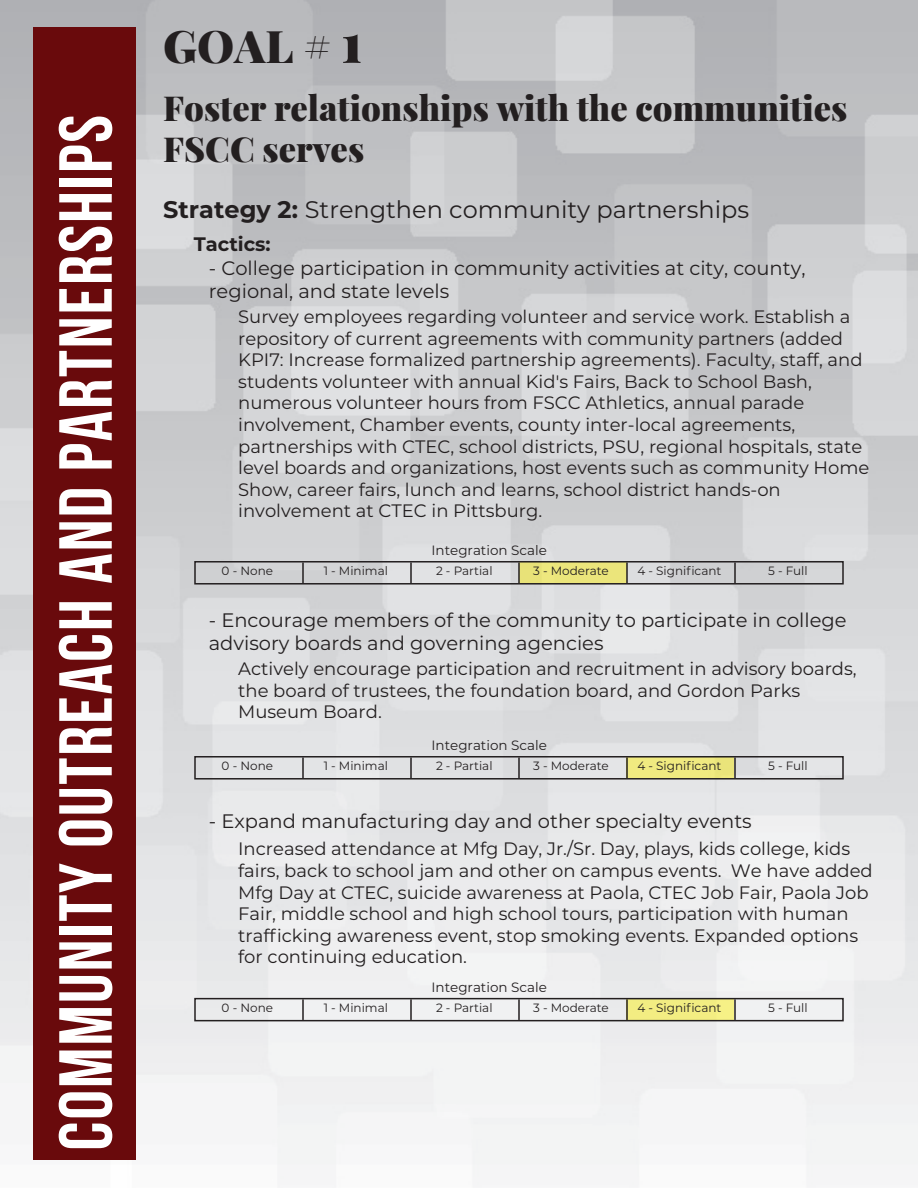
<style>
.page{position:relative;width:918px;height:1188px;background:#fff}
.page>*{position:absolute;margin:0;border:0;box-sizing:border-box;transform-origin:0 0}
.t1{font:75px "Bebas Neue";letter-spacing:.025em;color:#fff}
.t2{font:900 45px "Playfair Display";color:#231f20}
.t3{font:900 34.5px/41.4px "Playfair Display";color:#231f20}
.t4{font:24px "Montserrat";color:#231f20}
.t5{font:19.5px/23.4px "Montserrat";color:#231f20}
.t6{font:700 19.5px "Montserrat";color:#231f20}
.t7{font:18px/21.6px "Montserrat";color:#231f20}
.t8{font:13.5px "Montserrat";color:#231f20}
.t9{font:12px "Montserrat";color:#231f20}
.s1{font-size:54px}
.s2{font-weight:700}
</style>
<div class="page">
<img style="left:0;top:0;width:918px;height:1185px">
<div style="left:33px;top:27px;width:102px;height:1132px;background:#690a0c"></div>
<div style="left:519px;top:562px;width:108px;height:22px;background:#ebe57b"></div>
<hr style="left:302px;top:562px;width:2px;height:21px;background:#231f20">
<hr style="left:410px;top:562px;width:2px;height:21px;background:#231f20">
<hr style="left:518px;top:562px;width:2px;height:21px;background:#231f20">
<hr style="left:626px;top:562px;width:2px;height:21px;background:#231f20">
<hr style="left:734px;top:562px;width:2px;height:21px;background:#231f20">
<div style="left:194px;top:561px;width:650px;height:24px;border:2px solid #231f20"></div>
<div style="left:627px;top:757px;width:107px;height:22px;background:#f0ea80"></div>
<hr style="left:302px;top:757px;width:2px;height:21px;background:#231f20">
<hr style="left:410px;top:757px;width:2px;height:21px;background:#231f20">
<hr style="left:518px;top:757px;width:2px;height:21px;background:#231f20">
<hr style="left:626px;top:757px;width:2px;height:21px;background:#231f20">
<hr style="left:734px;top:757px;width:2px;height:21px;background:#231f20">
<div style="left:194px;top:756px;width:650px;height:24px;border:2px solid #231f20"></div>
<div style="left:627px;top:999px;width:107px;height:22px;background:#f3ed82"></div>
<hr style="left:302px;top:999px;width:2px;height:21px;background:#231f20">
<hr style="left:410px;top:999px;width:2px;height:21px;background:#231f20">
<hr style="left:518px;top:999px;width:2px;height:21px;background:#231f20">
<hr style="left:626px;top:999px;width:2px;height:21px;background:#231f20">
<hr style="left:734px;top:999px;width:2px;height:21px;background:#231f20">
<div style="left:194px;top:998px;width:650px;height:23px;border:2px solid #231f20"></div>
<h1 class="t1" style="left:45px;top:1150px;width:1037px;rotate:-90deg">Community OutreACH AND PARTNERSHIPS</h1>
<h2 class="t2" style="left:163px;top:11px;width:201px">GOAL # <span class="s1">1</span></h2>
<h3 class="t3" style="left:163px;top:84px;width:686px">Foster relationships with the communities<br>FSCC serves</h3>
<h3 class="t4" style="left:163px;top:193px;width:588px"><span class="s2">Strategy 2:</span> Strengthen community partnerships</h3>
<p class="t6" style="left:194px;top:230px;width:78px">Tactics:</p>
<p class="t5" style="left:209px;top:255px;width:598px">- College participation in community activities at city, county, regional, and state levels</p>
<p class="t7" style="left:238px;top:305px;width:633px">Survey employees regarding volunteer and service work. Establish a repository of current agreements with community partners (added KPI7: Increase formalized partnership agreements). Faculty, staff, and students volunteer with annual Kid's Fairs, Back to School Bash, numerous volunteer hours from FSCC Athletics, annual parade involvement, Chamber events, county inter-local agreements, partnerships with CTEC, school districts, PSU, regional hospitals, state level boards and organizations, host events such as community Home Show, career fairs, lunch and learns, school district hands-on involvement at CTEC in Pittsburg.</p>
<p class="t8" style="left:431px;top:541px;width:117px">Integration Scale</p>
<p class="t9" style="left:222px;top:563px;width:53px">0 - None</p>
<p class="t9" style="left:324px;top:563px;width:66px">1 - Minimal</p>
<p class="t9" style="left:436px;top:563px;width:58px">2 - Partial</p>
<p class="t9" style="left:533px;top:563px;width:77px">3 - Moderate</p>
<p class="t9" style="left:637px;top:563px;width:86px">4 - Significant</p>
<p class="t9" style="left:768px;top:563px;width:41px">5 - Full</p>
<p class="t5" style="left:209px;top:607px;width:639px">- Encourage members of the community to participate in college advisory boards and governing agencies</p>
<p class="t7" style="left:238px;top:657px;width:620px">Actively encourage participation and recruitment in advisory boards, the board of trustees, the foundation board, and Gordon Parks<br>Museum Board.</p>
<p class="t8" style="left:431px;top:736px;width:117px">Integration Scale</p>
<p class="t9" style="left:222px;top:758px;width:53px">0 - None</p>
<p class="t9" style="left:324px;top:758px;width:66px">1 - Minimal</p>
<p class="t9" style="left:436px;top:758px;width:58px">2 - Partial</p>
<p class="t9" style="left:533px;top:758px;width:77px">3 - Moderate</p>
<p class="t9" style="left:637px;top:758px;width:86px">4 - Significant</p>
<p class="t9" style="left:768px;top:758px;width:41px">5 - Full</p>
<p class="t5" style="left:209px;top:809px;width:545px">- Expand manufacturing day and other specialty events</p>
<p class="t7" style="left:238px;top:838px;width:636px">Increased attendance at Mfg Day, Jr./Sr. Day, plays, kids college, kids fairs, back to school jam and other on campus events. We have added Mfg Day at CTEC, suicide awareness at Paola, CTEC Job Fair, Paola Job Fair, middle school and high school tours, participation with human trafficking awareness event, stop smoking events. Expanded options for continuing education.</p>
<p class="t8" style="left:431px;top:978px;width:117px">Integration Scale</p>
<p class="t9" style="left:222px;top:999px;width:53px">0 - None</p>
<p class="t9" style="left:324px;top:999px;width:66px">1 - Minimal</p>
<p class="t9" style="left:436px;top:999px;width:58px">2 - Partial</p>
<p class="t9" style="left:533px;top:999px;width:77px">3 - Moderate</p>
<p class="t9" style="left:637px;top:999px;width:86px">4 - Significant</p>
<p class="t9" style="left:768px;top:999px;width:41px">5 - Full</p>
</div>
